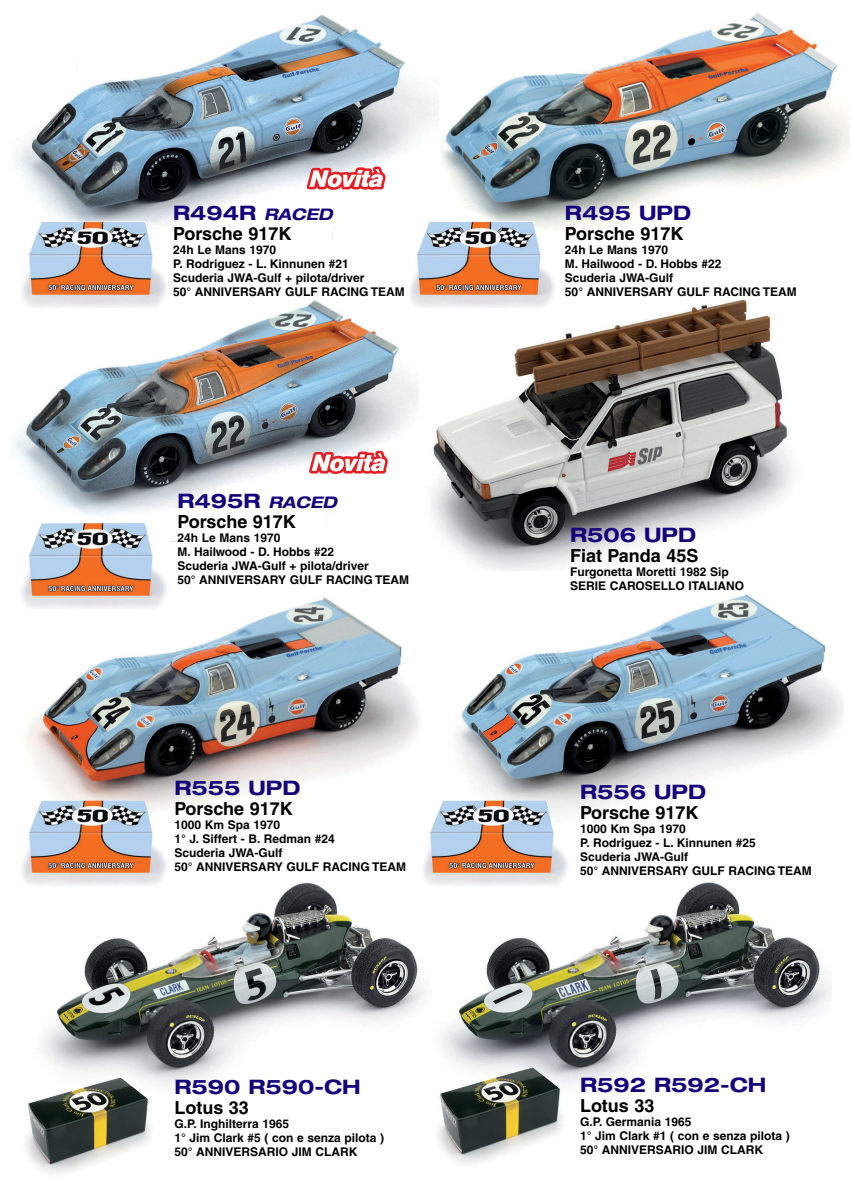
<style>
.page{position:relative;width:852px;height:1190px;background:#fff}
.page>*{position:absolute;margin:0;border:0;box-sizing:border-box;transform-origin:0 0}
.t1{font:700 expanded 20px "Helvetica Neue";color:#13027c}
.t2{font:700 18px "Helvetica";color:#000}
.t3{font:700 12px/14px "Helvetica";color:#000}
.s1{font-style:italic;font-size:16px}
</style>
<div class="page">
<img style="left:13px;top:13px;width:837px;height:1161px">
<h1 class="t1" style="left:173px;top:206px;width:161px">R494R <span class="s1">RACED</span></h1>
<h2 class="t2" style="left:173px;top:227px;width:120px">Porsche 917K</h2>
<p class="t3" style="left:173px;top:244px;width:233px">24h Le Mans 1970<br>P. Rodriguez - L. Kinnunen #21<br>Scuderia JWA-Gulf + pilota/driver<br>50° ANNIVERSARY GULF RACING TEAM</p>
<h1 class="t1" style="left:177px;top:493px;width:161px">R495R <span class="s1">RACED</span></h1>
<h2 class="t2" style="left:177px;top:515px;width:120px">Porsche 917K</h2>
<p class="t3" style="left:177px;top:532px;width:233px">24h Le Mans 1970<br>M. Hailwood - D. Hobbs #22<br>Scuderia JWA-Gulf + pilota/driver<br>50° ANNIVERSARY GULF RACING TEAM</p>
<h1 class="t1" style="left:174px;top:780px;width:128px">R555 UPD</h1>
<h2 class="t2" style="left:174px;top:802px;width:120px">Porsche 917K</h2>
<p class="t3" style="left:174px;top:819px;width:233px">1000 Km Spa 1970<br>1° J. Siffert - B. Redman #24<br>Scuderia JWA-Gulf<br>50° ANNIVERSARY GULF RACING TEAM</p>
<h1 class="t1" style="left:174px;top:1079px;width:188px">R590 R590-CH</h1>
<h2 class="t2" style="left:174px;top:1101px;width:76px">Lotus 33</h2>
<p class="t3" style="left:174px;top:1118px;width:211px">G.P. Inghilterra 1965<br>1° Jim Clark #5 ( con e senza pilota )<br>50° ANNIVERSARIO JIM CLARK</p>
<h1 class="t1" style="left:565px;top:205px;width:128px">R495 UPD</h1>
<h2 class="t2" style="left:565px;top:227px;width:120px">Porsche 917K</h2>
<p class="t3" style="left:565px;top:244px;width:233px">24h Le Mans 1970<br>M. Hailwood - D. Hobbs #22<br>Scuderia JWA-Gulf<br>50° ANNIVERSARY GULF RACING TEAM</p>
<h1 class="t1" style="left:570px;top:527px;width:128px">R506 UPD</h1>
<h2 class="t2" style="left:570px;top:549px;width:130px">Fiat Panda 45S</h2>
<p class="t3" style="left:570px;top:566px;width:176px">Furgonetta Moretti 1982 Sip<br>SERIE CAROSELLO ITALIANO</p>
<h1 class="t1" style="left:580px;top:785px;width:128px">R556 UPD</h1>
<h2 class="t2" style="left:580px;top:806px;width:120px">Porsche 917K</h2>
<p class="t3" style="left:580px;top:823px;width:233px">1000 Km Spa 1970<br>P. Rodriguez - L. Kinnunen #25<br>Scuderia JWA-Gulf<br>50° ANNIVERSARY GULF RACING TEAM</p>
<h1 class="t1" style="left:580px;top:1078px;width:188px">R592 R592-CH</h1>
<h2 class="t2" style="left:580px;top:1099px;width:76px">Lotus 33</h2>
<p class="t3" style="left:580px;top:1116px;width:211px">G.P. Germania 1965<br>1° Jim Clark #1 ( con e senza pilota )<br>50° ANNIVERSARIO JIM CLARK</p>
</div>
